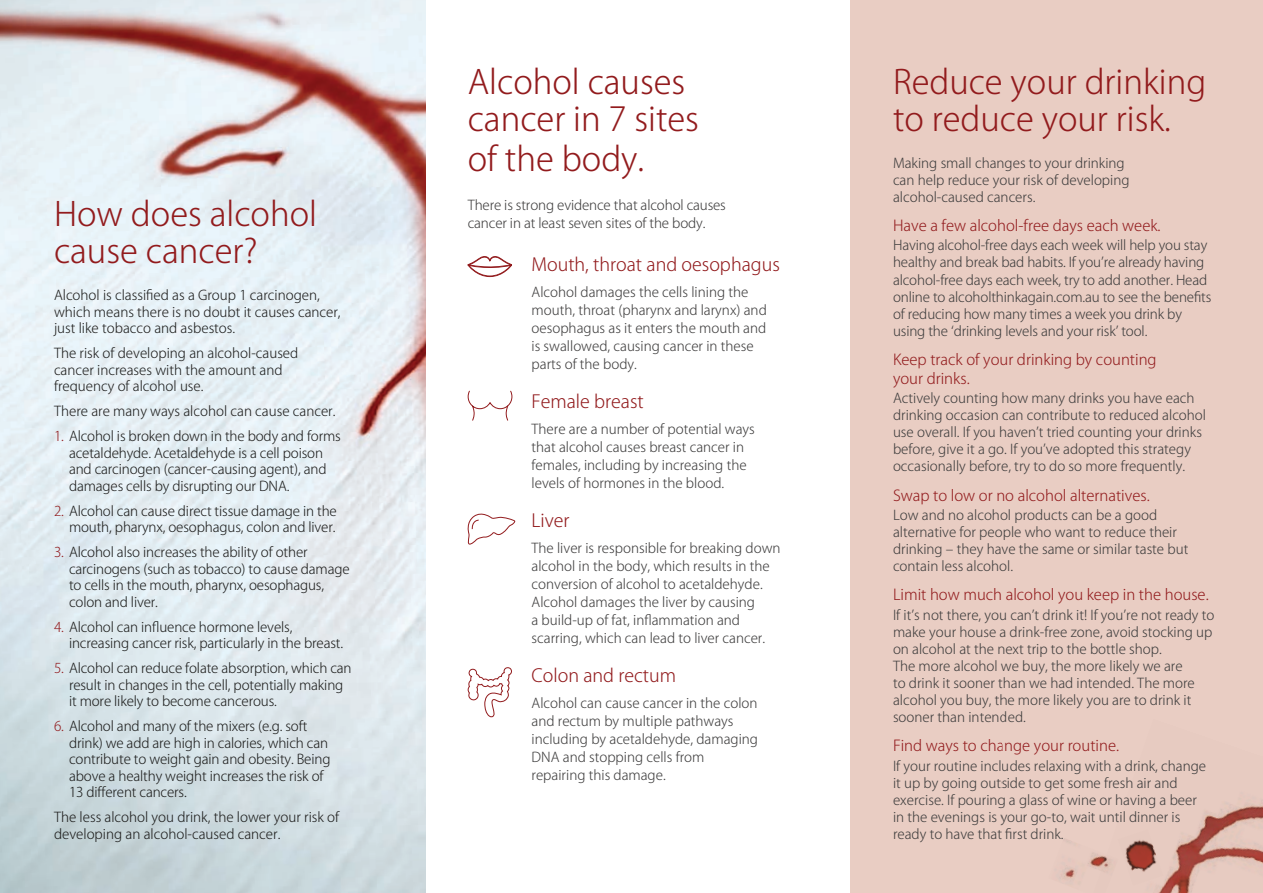
<style>
.page{position:relative;width:1263px;height:893px;background:#fff}
.page>*{position:absolute;margin:0;border:0;box-sizing:border-box;transform-origin:0 0}
.t1{font:300 33px/36.6px "Koz Go Std";color:#921b1d}
.t2{font:300 18px "Koz Go Std";color:#921b1d}
.t3{font:300 15px/18.6px "Koz Go Std";color:#921b1d}
.t4{font:300 13.5px/17.1px "Koz Go Std";color:#3d3c3c}
.t5{font:300 13.5px/16.5px "Koz Go Std";letter-spacing:-.01em;color:#1c1c1b}
.s1{color:#921b1d}
</style>
<div class="page">
<img style="left:0;top:0;width:425px;height:893px">
<svg style="left:467px;top:390px;width:46px;height:31px"></svg>
<svg style="left:467px;top:513px;width:48px;height:32px"></svg>
<svg style="left:467px;top:667px;width:45px;height:51px"></svg>
<svg style="left:467px;top:256px;width:45px;height:21px"></svg>
<div style="left:850px;top:0;width:413px;height:893px;background:#e9cdc3"></div>
<img style="left:1158px;top:800px;width:105px;height:93px">
<img style="left:1125px;top:829px;width:38px;height:57px">
<img style="left:1059px;top:838px;width:54px;height:44px">
<p class="t1" style="left:54px;top:196px;width:264px">How does alcohol cause cancer?</p>
<p class="t5" style="left:54px;top:287px;width:288px">Alcohol is classified as a Group 1 carcinogen, which means there is no doubt it causes cancer, just like tobacco and asbestos.</p>
<p class="t5" style="left:54px;top:345px;width:246px">The risk of developing an alcohol-caused cancer increases with the amount and frequency of alcohol use.</p>
<p class="t5" style="left:54px;top:403px;width:283px">There are many ways alcohol can cause cancer.</p>
<p class="t5" style="left:69px;top:428px;width:273px;text-indent:-15px"><span class="s1">1.</span> Alcohol is broken down in the body and forms acetaldehyde. Acetaldehyde is a cell poison and carcinogen (cancer-causing agent), and damages cells by disrupting our DNA.</p>
<p class="t5" style="left:54px;top:503px;width:284px;text-align:right"><span class="s1">2.</span> Alcohol can cause direct tissue damage in the mouth, pharynx, oesophagus, colon and liver.</p>
<p class="t5" style="left:69px;top:544px;width:282px;text-indent:-15px"><span class="s1">3.</span> Alcohol also increases the ability of other carcinogens (such as tobacco) to cause damage to cells in the mouth, pharynx, oesophagus, colon and liver.</p>
<p class="t5" style="left:69px;top:619px;width:276px;text-indent:-15px"><span class="s1">4.</span> Alcohol can influence hormone levels, increasing cancer risk, particularly in the breast.</p>
<p class="t5" style="left:69px;top:660px;width:284px;text-indent:-15px"><span class="s1">5.</span> Alcohol can reduce folate absorption, which can result in changes in the cell, potentially making it more likely to become cancerous.</p>
<p class="t5" style="left:69px;top:718px;width:263px;text-indent:-15px"><span class="s1">6.</span> Alcohol and many of the mixers (e.g. soft drink) we add are high in calories, which can contribute to weight gain and obesity. Being above a healthy weight increases the risk of 13 different cancers.</p>
<p class="t5" style="left:54px;top:809px;width:287px">The less alcohol you drink, the lower your risk of developing an alcohol-caused cancer.</p>
<p class="t1" style="left:468px;top:65px;width:233px">Alcohol causes cancer in 7 sites</p>
<p class="t1" style="left:468px;top:141px;width:178px">of the body.</p>
<p class="t4" style="left:468px;top:196px;width:260px;line-height:18px">There is strong evidence that alcohol causes cancer in at least seven sites of the body.</p>
<p class="t2" style="left:531px;top:253px;width:250px">Mouth, throat and oesophagus</p>
<p class="t4" style="left:531px;top:283px;width:237px;line-height:18px">Alcohol damages the cells lining the mouth, throat (pharynx and larynx) and oesophagus as it enters the mouth and is swallowed, causing cancer in these parts of the body.</p>
<p class="t2" style="left:532px;top:390px;width:114px">Female breast</p>
<p class="t4" style="left:531px;top:420px;width:225px;line-height:18px">There are a number of potential ways that alcohol causes breast cancer in females, including by increasing the levels of hormones in the blood.</p>
<p class="t2" style="left:531px;top:509px;width:40px">Liver</p>
<p class="t4" style="left:531px;top:540px;width:250px;line-height:18px">The liver is responsible for breaking down alcohol in the body, which results in the conversion of alcohol to acetaldehyde.<br>Alcohol damages the liver by causing<br>a build-up of fat, inflammation and scarring, which can lead to liver cancer.</p>
<p class="t2" style="left:531px;top:664px;width:146px">Colon and rectum</p>
<p class="t4" style="left:531px;top:695px;width:228px;line-height:18px">Alcohol can cause cancer in the colon and rectum by multiple pathways including by acetaldehyde, damaging<br>DNA and stopping cells from repairing this damage.</p>
<p class="t1" style="left:893px;top:65px;width:315px">Reduce your drinking to reduce your risk.</p>
<p class="t4" style="left:893px;top:154px;width:238px">Making small changes to your drinking can help reduce your risk of developing alcohol-caused cancers.</p>
<h3 class="t3" style="left:893px;top:217px;width:269px">Have a few alcohol-free days each week.</h3>
<p class="t4" style="left:893px;top:237px;width:320px">Having alcohol-free days each week will help you stay healthy and break bad habits. If you’re already having alcohol-free days each week, try to add another. Head online to alcoholthinkagain.com.au to see the benefits of reducing how many times a week you drink by using the ‘drinking levels and your risk’ tool.</p>
<h3 class="t3" style="left:893px;top:350px;width:265px">Keep track of your drinking by counting your drinks.</h3>
<p class="t4" style="left:893px;top:390px;width:315px">Actively counting how many drinks you have each drinking occasion can contribute to reduced alcohol use overall. If you haven’t tried counting your drinks before, give it a go. If you’ve adopted this strategy occasionally before, try to do so more frequently.</p>
<h3 class="t3" style="left:893px;top:486px;width:258px">Swap to low or no alcohol alternatives.</h3>
<p class="t4" style="left:893px;top:506px;width:297px">Low and no alcohol products can be a good alternative for people who want to reduce their drinking – they have the same or similar taste but contain less alcohol.</p>
<h3 class="t3" style="left:893px;top:586px;width:317px">Limit how much alcohol you keep in the house.</h3>
<p class="t4" style="left:893px;top:606px;width:323px">If it’s not there, you can’t drink it! If you’re not ready to make your house a drink-free zone, avoid stocking up on alcohol at the next trip to the bottle shop.<br>The more alcohol we buy, the more likely we are<br>to drink it sooner than we had intended. The more alcohol you buy, the more likely you are to drink it sooner than intended.</p>
<h3 class="t3" style="left:893px;top:737px;width:228px">Find ways to change your routine.</h3>
<p class="t4" style="left:893px;top:757px;width:315px">If your routine includes relaxing with a drink, change it up by going outside to get some fresh air and exercise. If pouring a glass of wine or having a beer in the evenings is your go-to, wait until dinner is ready to have that first drink.</p>
</div>
